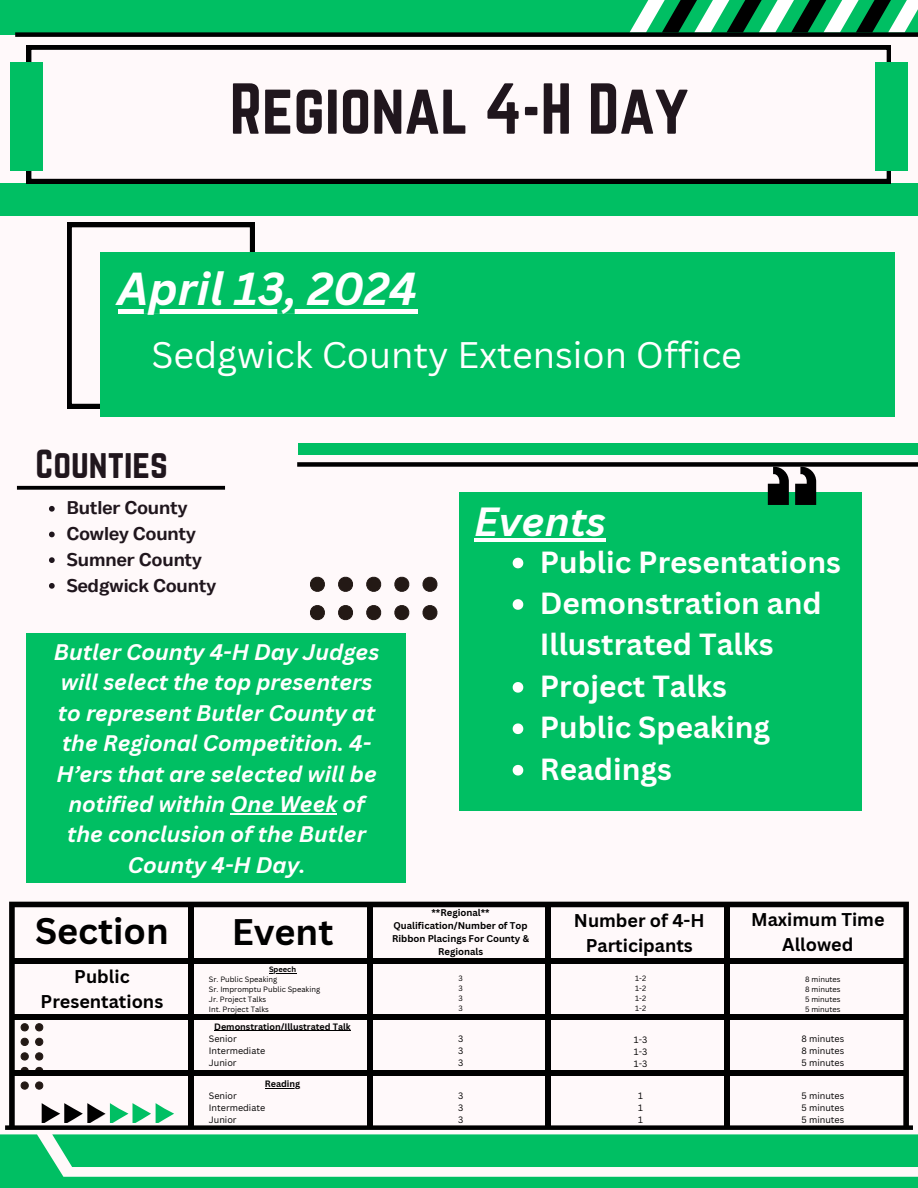
<style>
.page{position:relative;width:918px;height:1188px;background:#fff9fa}
.page>*{position:absolute;margin:0;border:0;box-sizing:border-box;transform-origin:0 0}
.t1{font:63px "Norwester";color:#20161d}
.t2{font:italic 700 45px "Canva Sans";color:#fff}
.t3{font:italic 700 39.6px "Canva Sans";color:#fff}
.t4{font:36px "Canva Sans";color:#fff}
.t5{font:700 36px "Canva Sans";color:#000}
.t6{font:35.55px "Norwester";color:#20161d}
.t7{font:700 29.7px/41.4px "Canva Sans";color:#fff}
.t8{font:italic 700 21.9px/30.3px "Canva Sans";color:#fff;text-align:center}
.t9{font:700 18.45px/25.7px "Body Text";color:#20161d}
.t10{font:700 18px/24.8px "Canva Sans";color:#000;text-align:center}
.t11{font:700 9.6px/13px "Canva Sans";color:#000;text-align:center}
.t12{font:9px/12px "Canva Sans";color:#000;text-align:justify}
.t13{font:700 9px "Canva Sans";color:#000}
.t14{font:7.5px/10.1px "Canva Sans";color:#000;text-align:justify}
.t15{font:700 7.5px "Canva Sans";color:#000}
</style>
<div class="page">
<div style="left:0;top:0;width:918px;height:35px;background:#00bf63"></div>
<svg style="left:630px;top:0;width:288px;height:32px"></svg>
<div style="left:15px;top:32px;width:903px;height:5px;background:#000"></div>
<div style="left:0;top:183px;width:918px;height:33px;background:#00bf63"></div>
<svg style="left:67px;top:223px;width:187px;height:185px"></svg>
<div style="left:100px;top:252px;width:795px;height:164px;background:#00bf63"></div>
<div style="left:299px;top:443px;width:619px;height:11px;background:#00bf63"></div>
<div style="left:297px;top:462px;width:621px;height:5px;background:#000"></div>
<svg style="left:310px;top:577px;width:15px;height:15px"></svg>
<svg style="left:338px;top:577px;width:15px;height:15px"></svg>
<svg style="left:366px;top:577px;width:15px;height:15px"></svg>
<svg style="left:394px;top:577px;width:16px;height:15px"></svg>
<svg style="left:422px;top:577px;width:16px;height:15px"></svg>
<svg style="left:310px;top:605px;width:15px;height:15px"></svg>
<svg style="left:338px;top:605px;width:15px;height:15px"></svg>
<svg style="left:366px;top:605px;width:15px;height:15px"></svg>
<svg style="left:394px;top:605px;width:16px;height:15px"></svg>
<svg style="left:422px;top:605px;width:16px;height:15px"></svg>
<svg style="left:0;top:1134px;width:918px;height:54px;fill:#00bf63"></svg>
<div style="left:52px;top:1134px;width:866px;height:33px;background:#00bf63"></div>
<svg style="left:27px;top:45px;width:864px;height:138px"></svg>
<div style="left:10px;top:62px;width:33px;height:108px;background:#00bf63"></div>
<div style="left:875px;top:62px;width:33px;height:108px;background:#00bf63"></div>
<div style="left:459px;top:492px;width:403px;height:319px;background:#00bf63"></div>
<hr style="left:474px;top:538px;width:132px;height:3px;background:#fff">
<svg style="left:768px;top:467px;width:48px;height:38px"></svg>
<svg style="left:513px;top:558px;width:10px;height:10px"></svg>
<svg style="left:513px;top:599px;width:10px;height:11px"></svg>
<svg style="left:513px;top:682px;width:10px;height:11px"></svg>
<svg style="left:513px;top:723px;width:10px;height:11px"></svg>
<svg style="left:513px;top:765px;width:10px;height:11px"></svg>
<svg style="left:17px;top:486px;width:208px;height:4px"></svg>
<svg style="left:49px;top:506px;width:6px;height:6px"></svg>
<svg style="left:49px;top:532px;width:6px;height:5px"></svg>
<svg style="left:49px;top:557px;width:6px;height:6px"></svg>
<svg style="left:49px;top:583px;width:6px;height:6px"></svg>
<hr style="left:118px;top:309px;width:300px;height:4px;background:#fff">
<div style="left:5px;top:1125px;width:908px;height:5px;background:#000"></div>
<svg style="left:9px;top:902px;width:900px;height:224px"></svg>
<div style="left:12px;top:1070px;width:894px;height:6px;background:#000"></div>
<div style="left:12px;top:1014px;width:894px;height:6px;background:#000"></div>
<div style="left:12px;top:958px;width:894px;height:6px;background:#000"></div>
<div style="left:725px;top:904px;width:5px;height:223px;background:#000"></div>
<div style="left:546px;top:904px;width:5px;height:223px;background:#000"></div>
<div style="left:367px;top:904px;width:5px;height:223px;background:#000"></div>
<div style="left:188px;top:904px;width:6px;height:223px;background:#000"></div>
<svg style="left:269px;top:973px;width:27px;height:1px"></svg>
<hr style="left:214px;top:1031px;width:137px;height:1px;background:#000">
<hr style="left:265px;top:1088px;width:35px;height:1px;background:#000">
<div style="left:27px;top:634px;width:379px;height:249px;background:#00bf63"></div>
<hr style="left:231px;top:813px;width:106px;height:1px;background:#fff">
<h1 class="t1" style="left:230px;top:71px;width:460px">Regional 4-H Day</h1>
<h2 class="t2" style="left:118px;top:257px;width:301px">April 13, 2024</h2>
<h3 class="t4" style="left:151px;top:330px;width:592px">Sedgwick County Extension Office</h3>
<h3 class="t6" style="left:36px;top:442px;width:134px">Counties</h3>
<p class="t9" style="left:67px;top:497px;width:151px">Butler County<br>Cowley County<br>Sumner County<br>Sedgwick County</p>
<p class="t8" style="left:54px;top:636px;width:327px">Butler County 4-H Day Judges will select the top presenters to represent Butler County at the Regional Competition. 4-<br>H’ers that are selected will be notified within One Week of the conclusion of the Butler<br>County 4-H Day.</p>
<h3 class="t3" style="left:474px;top:494px;width:133px">Events</h3>
<h3 class="t7" style="left:540px;top:540px;width:303px">Public Presentations<br>Demonstration and<br>Illustrated Talks<br>Project Talks<br>Public Speaking<br>Readings</h3>
<h3 class="t5" style="left:35px;top:906px;width:135px">Section</h3>
<h3 class="t5" style="left:232px;top:907px;width:103px">Event</h3>
<p class="t11" style="left:392px;top:905px;width:138px">**Regional**<br>Qualification/Number of Top<br>Ribbon Placings For County &amp;<br>Regionals</p>
<p class="t10" style="left:574px;top:907px;width:132px">Number of 4-H<br>Participants</p>
<p class="t10" style="left:751px;top:906px;width:135px">Maximum Time<br>Allowed</p>
<p class="t10" style="left:41px;top:964px;width:124px">Public<br>Presentations</p>
<p class="t15" style="left:269px;top:964px;width:29px">Speech</p>
<p class="t14" style="left:635px;top:973px;width:12px">1-2<br>1-2<br>1-2<br>1-2</p>
<p class="t12" style="left:634px;top:1034px;width:15px">1-3<br>1-3<br>1-3</p>
<p class="t12" style="left:638px;top:1090px;width:6px">1<br>1<br>1</p>
<p class="t14" style="left:458px;top:973px;width:6px">3<br>3<br>3<br>3</p>
<p class="t12" style="left:458px;top:1032px;width:7px">3<br>3<br>3</p>
<p class="t12" style="left:458px;top:1090px;width:7px">3<br>3<br>3</p>
<p class="t14" style="left:209px;top:974px;width:113px;text-align:left">Sr. Public Speaking<br>Sr. Impromptu Public Speaking<br>Jr. Project Talks<br>Int. Project Talks</p>
<p class="t13" style="left:214px;top:1020px;width:138px">Demonstration/Illustrated Talk</p>
<p class="t12" style="left:209px;top:1032px;width:58px;text-align:left">Senior<br>Intermediate<br>Junior</p>
<p class="t13" style="left:265px;top:1078px;width:37px">Reading</p>
<p class="t12" style="left:209px;top:1090px;width:58px;text-align:left">Senior<br>Intermediate<br>Junior</p>
<p class="t14" style="left:805px;top:974px;width:37px">8 minutes 8 minutes 5 minutes 5 minutes</p>
<p class="t12" style="left:802px;top:1032px;width:44px">8 minutes 8 minutes 5 minutes</p>
<p class="t12" style="left:802px;top:1090px;width:44px">5 minutes 5 minutes 5 minutes</p>
</div>
